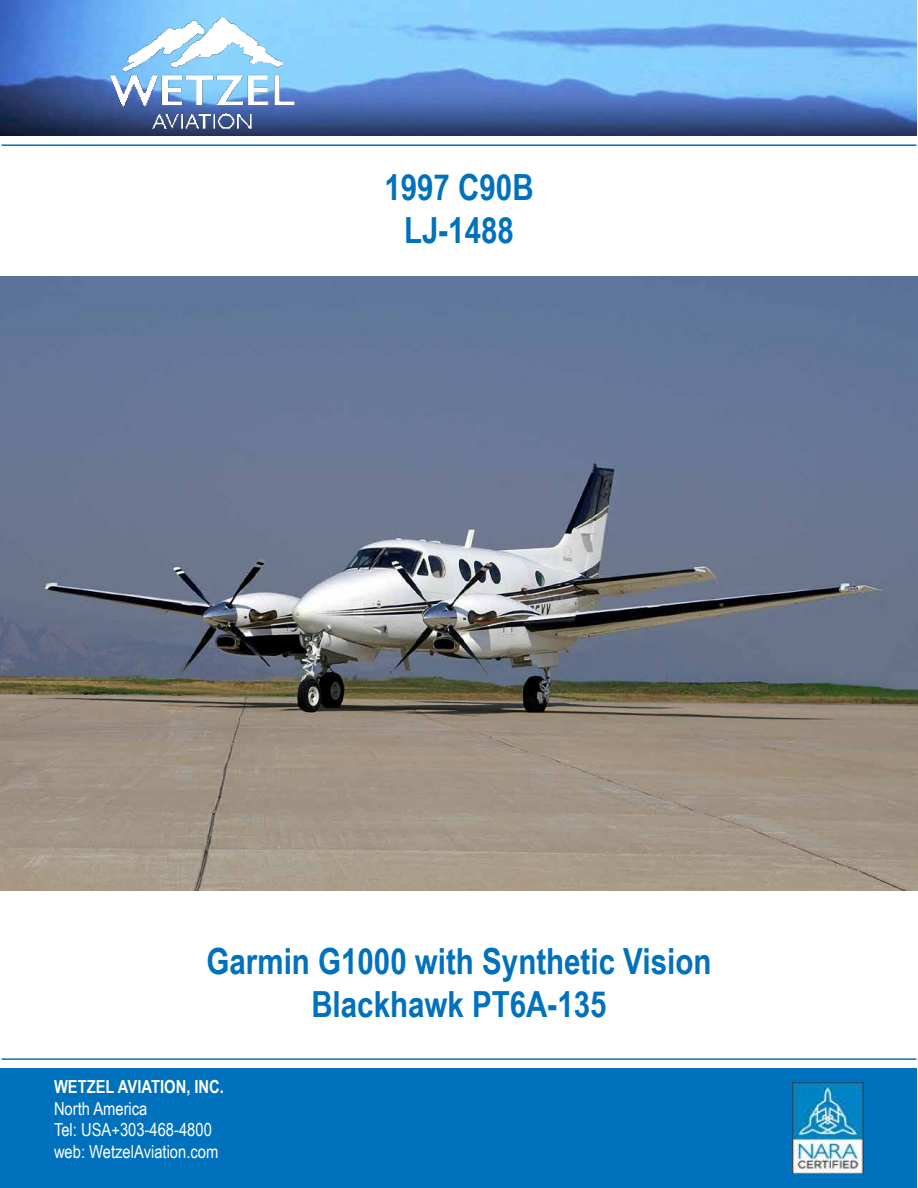
<style>
.page{position:relative;width:918px;height:1188px;background:#fff}
.page>*{position:absolute;margin:0;border:0;box-sizing:border-box;transform-origin:0 0}
.t1{font:700 36px/43.2px "Arial Narrow";color:#0071bc;text-align:center}
.t2{font:18px/21.6px "Arial Narrow";color:#fff}
.t3{font:700 18px "Arial Narrow";color:#fff}
</style>
<div class="page">
<img style="left:0;top:0;width:916px;height:136px">
<div style="left:1px;top:1068px;width:916px;height:119px;background:#0071bc"></div>
<img style="left:793px;top:1083px;width:71px;height:90px">
<img style="left:0;top:277px;width:918px;height:614px">
<hr style="left:2px;top:144px;width:914px;height:2px;background:#0071bc">
<hr style="left:2px;top:1058px;width:914px;height:2px;background:#0071bc">
<img style="left:107px;top:14px;width:191px;height:117px">
<p class="t1" style="left:384px;top:164px;width:151px">1997 C90B<br>LJ-1488</p>
<p class="t1" style="left:207px;top:938px;width:506px">Garmin G1000 with Synthetic Vision<br>Blackhawk PT6A-135</p>
<p class="t3" style="left:54px;top:1073px;width:172px">WETZEL AVIATION, INC.</p>
<p class="t2" style="left:54px;top:1097px;width:166px">North America<br>Tel: USA+303-468-4800 web: WetzelAviation.com</p>
</div>
